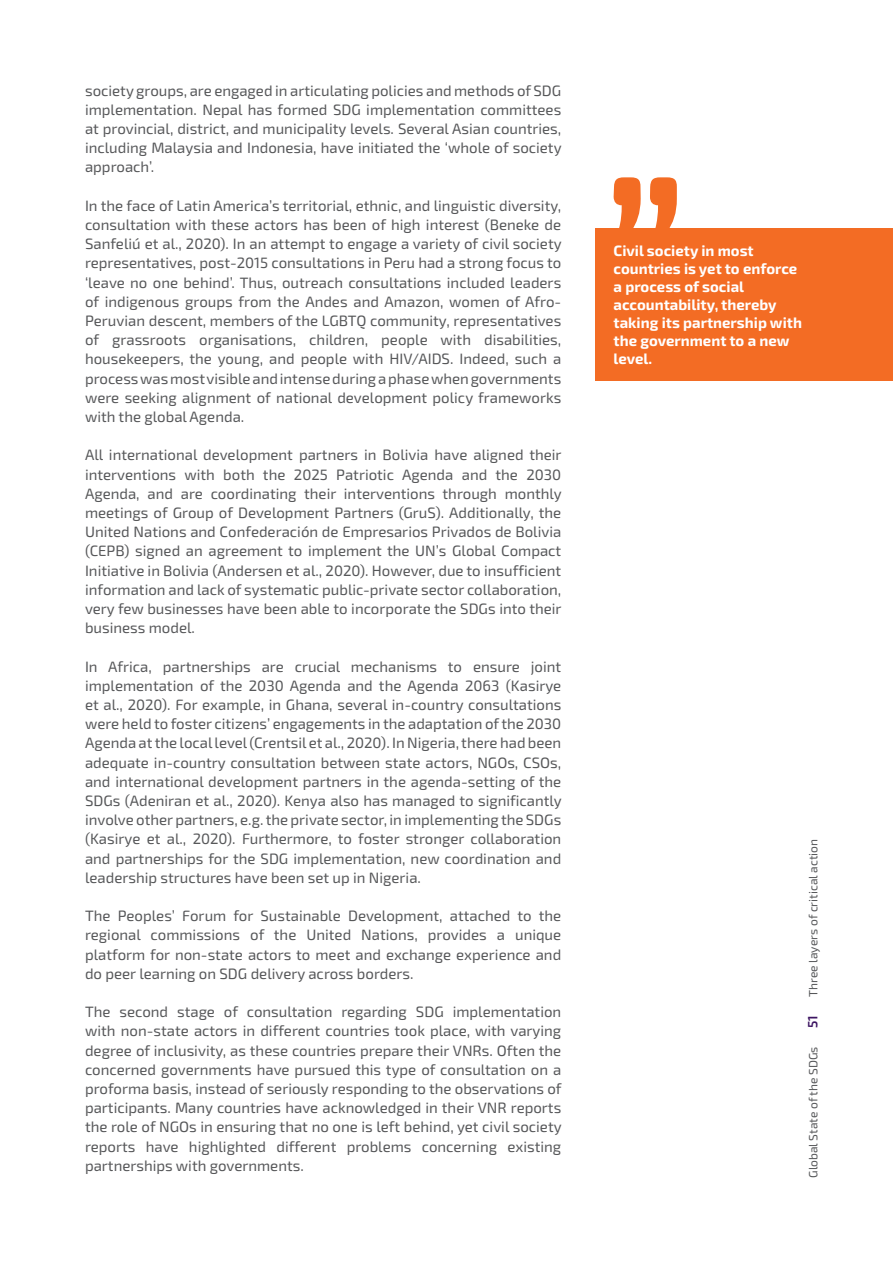
<style>
.page{position:relative;width:893px;height:1263px;background:#fff}
.page>*{position:absolute;margin:0;border:0;box-sizing:border-box;transform-origin:0 0}
.Cuerpo_Texto{font:15px/19.2px "Exo 2";color:#57585a;text-align:justify}
.Cuerpo_Texto_No_just{font:700 15px/18px "Exo 2";color:#fff}
.t1{font:600 13.5px "Exo 2";color:#3d1562}
.t2{font:12px "Exo 2";color:#57585a}
</style>
<div class="page">
<div style="left:595px;top:228px;width:298px;height:153px;background:#f36c24"></div>
<svg style="left:614px;top:177px;width:63px;height:51px"></svg>
<p class="Cuerpo_Texto" style="left:85px;top:81px;width:478px">society groups, are engaged in articulating policies and methods of SDG implementation. Nepal has formed SDG implementation committees at provincial, district, and municipality levels. Several Asian countries, including Malaysia and Indonesia, have initiated the ‘whole of society approach’.</p>
<p class="Cuerpo_Texto" style="left:85px;top:196px;width:478px">In the face of Latin America’s territorial, ethnic, and linguistic diversity, consultation with these actors has been of high interest (Beneke de Sanfeliú et al., 2020). In an attempt to engage a variety of civil society representatives, post-2015 consultations in Peru had a strong focus to ‘leave no one behind’. Thus, outreach consultations included leaders of indigenous groups from the Andes and Amazon, women of Afro-Peruvian descent, members of the LGBTQ community, representatives of grassroots organisations, children, people with disabilities, housekeepers, the young, and people with HIV/AIDS. Indeed, such a process was most visible and intense during a phase when governments were seeking alignment of national development policy frameworks with the global Agenda.</p>
<p class="Cuerpo_Texto" style="left:85px;top:446px;width:478px">All international development partners in Bolivia have aligned their interventions with both the 2025 Patriotic Agenda and the 2030<br>Agenda, and are coordinating their interventions through monthly meetings of Group of Development Partners (GruS). Additionally, the United Nations and Confederación de Empresarios Privados de Bolivia (CEPB) signed an agreement to implement the UN’s Global Compact Initiative in Bolivia (Andersen et al., 2020). However, due to insufficient information and lack of systematic public-private sector collaboration, very few businesses have been able to incorporate the SDGs into their business model.</p>
<p class="Cuerpo_Texto" style="left:85px;top:657px;width:478px">In Africa, partnerships are crucial mechanisms to ensure joint implementation of the 2030 Agenda and the Agenda 2063 (Kasirye et al., 2020). For example, in Ghana, several in-country consultations were held to foster citizens’ engagements in the adaptation of the 2030<br>Agenda at the local level (Crentsil et al., 2020). In Nigeria, there had been adequate in-country consultation between state actors, NGOs, CSOs, and international development partners in the agenda-setting of the SDGs (Adeniran et al., 2020). Kenya also has managed to significantly involve other partners, e.g. the private sector, in implementing the SDGs (Kasirye et al., 2020). Furthermore, to foster stronger collaboration and partnerships for the SDG implementation, new coordination and leadership structures have been set up in Nigeria.</p>
<p class="Cuerpo_Texto" style="left:85px;top:907px;width:478px">The Peoples’ Forum for Sustainable Development, attached to the regional commissions of the United Nations, provides a unique platform for non-state actors to meet and exchange experience and do peer learning on SDG delivery across borders.</p>
<p class="Cuerpo_Texto" style="left:85px;top:1003px;width:478px">The second stage of consultation regarding SDG implementation with non-state actors in different countries took place, with varying degree of inclusivity, as these countries prepare their VNRs. Often the concerned governments have pursued this type of consultation on a proforma basis, instead of seriously responding to the observations of participants. Many countries have acknowledged in their VNR reports the role of NGOs in ensuring that no one is left behind, yet civil society reports have highlighted different problems concerning existing partnerships with governments.</p>
<p class="Cuerpo_Texto_No_just" style="left:614px;top:242px;width:190px">Civil society in most countries is yet to enforce a process of social accountability, thereby taking its partnership with the government to a new level.</p>
<p class="t2" style="left:806px;top:997px;width:159px;rotate:-90deg">Three layers of critical action</p>
<p class="t1" style="left:805px;top:1028px;width:14px;rotate:-90deg">51</p>
<p class="t2" style="left:806px;top:1178px;width:133px;rotate:-90deg">Global State of the SDGs</p>
</div>
